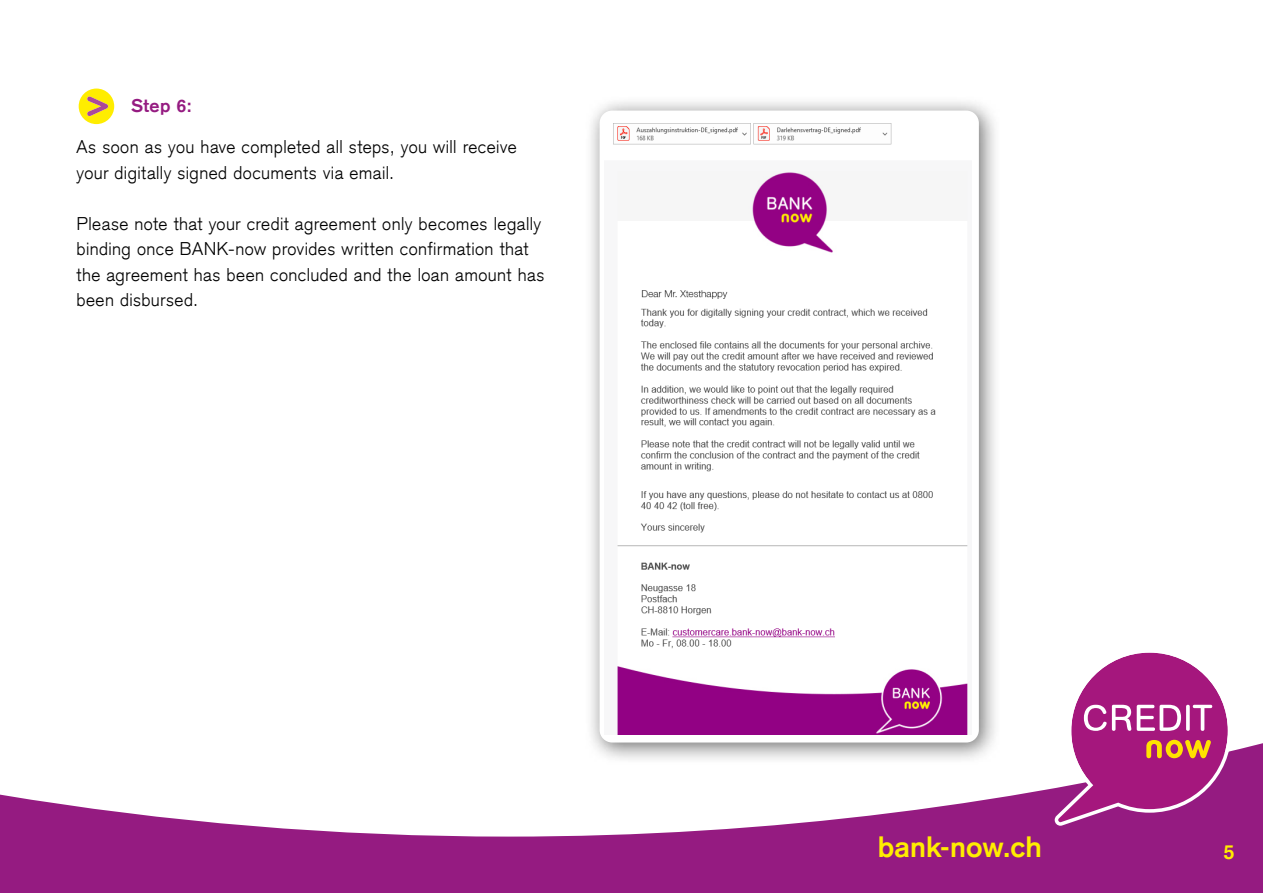
<style>
.page{position:relative;width:1263px;height:893px;background:#fff}
.page>*{position:absolute;margin:0;border:0;box-sizing:border-box;transform-origin:0 0}
.t1{font:700 28.65px "Credit Suisse Type";letter-spacing:.005em;color:#ffed00}
.t2{font:700 19.8px "Credit Suisse Type";color:#ffed00}
.t3{font:300 18px/25.5px "Credit Suisse Type";letter-spacing:.025em;color:#000}
.t4{font:700 18px "Credit Suisse Type";color:#951b81}
</style>
<div class="page">
<svg style="left:79px;top:89px;width:35px;height:35px"></svg>
<div style="left:585px;top:96px;width:416px;height:669px;background:#000;opacity:.55"></div>
<div style="left:600px;top:111px;width:379px;height:631px;background:#fff;border-radius:13px"></div>
<svg style="left:0;top:743px;width:1263px;height:150px;fill:#951b81"></svg>
<svg style="left:1055px;top:652px;width:176px;height:174px"></svg>
<img style="left:617px;top:172px;width:351px;height:563px">
<img style="left:613px;top:123px;width:279px;height:22px">
<p class="t4" style="left:131px;top:95px;width:62px">Step 6:</p>
<p class="t3" style="left:77px;top:134px;width:442px">As soon as you have completed all steps, you will receive your digitally signed documents via email.</p>
<p class="t3" style="left:77px;top:211px;width:469px">Please note that your credit agreement only becomes legally binding once BANK-now provides written confirmation that the agreement has been concluded and the loan amount has been disbursed.</p>
<h1 class="t1" style="left:878px;top:830px;width:165px">bank-now.ch</h1>
<p class="t2" style="left:1223px;top:841px;width:12px">5</p>
</div>
